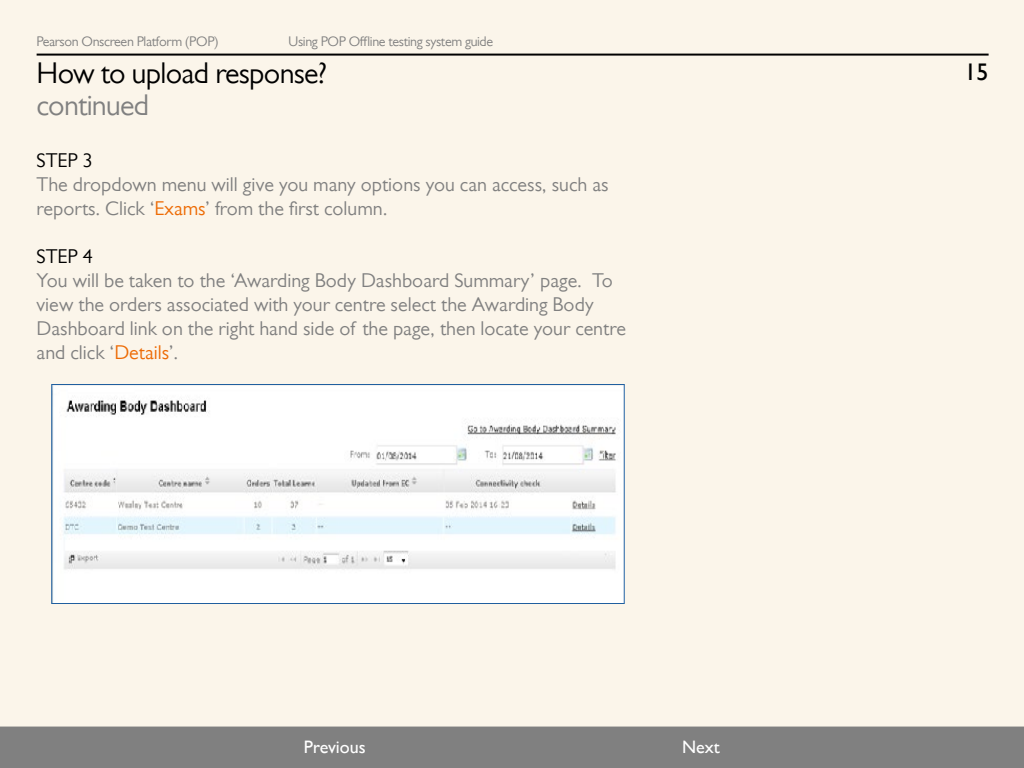
<style>
.page{position:relative;width:1024px;height:768px;background:#fff}
.page>*{position:absolute;margin:0;border:0;box-sizing:border-box;transform-origin:0 0}
.t1{font:30px "Gill Sans MT Pro";letter-spacing:-.025em;color:#000}
.t2{font:30px "Gill Sans MT Pro";letter-spacing:-.025em;color:#808080}
.t3{font:700 24px "Gill Sans MT Pro";color:#000}
.t4{font:20px/24px "Gill Sans MT Pro";color:#808080}
.t5{font:20px "Gill Sans MT Pro";color:#000}
.t6{font:500 18px "Gill Sans MT Pro";color:#fff}
.t7{font:14px "Gill Sans MT Pro";letter-spacing:-.025em;color:#808080}
.s1{color:#ed6b05}
</style>
<div class="page">
<div style="left:0;top:0;width:1024px;height:727px;background:#fbf5ea"></div>
<hr style="left:37px;top:54px;width:952px;height:2px;background:#000">
<div style="left:0;top:727px;width:1024px;height:41px;background:#808080"></div>
<img style="left:53px;top:386px;width:570px;height:216px">
<div style="left:51px;top:384px;width:574px;height:220px;border:1px solid #205f9f"></div>
<p class="t7" style="left:37px;top:33px;width:184px">Pearson Onscreen Platform (POP)</p>
<p class="t7" style="left:289px;top:33px;width:206px">Using POP Offline testing system guide</p>
<h1 class="t1" style="left:37px;top:56px;width:292px">How to upload response?</h1>
<h1 class="t2" style="left:37px;top:87px;width:114px">continued</h1>
<p class="t5" style="left:37px;top:149px;width:58px">STEP 3</p>
<p class="t4" style="left:37px;top:173px;width:574px">The dropdown menu will give you many options you can access, such as reports. Click ‘<span class="s1">Exams</span>’ from the first column.</p>
<p class="t5" style="left:37px;top:245px;width:58px">STEP 4</p>
<p class="t4" style="left:37px;top:269px;width:591px">You will be taken to the ‘Awarding Body Dashboard Summary’ page. To view the orders associated with your centre select the Awarding Body Dashboard link on the right hand side of the page, then locate your centre and click ‘<span class="s1">Details</span>’.</p>
<p class="t6" style="left:304px;top:737px;width:63px">Previous</p>
<p class="t6" style="left:682px;top:737px;width:39px">Next</p>
<p class="t3" style="left:965px;top:57px;width:25px">15</p>
</div>
